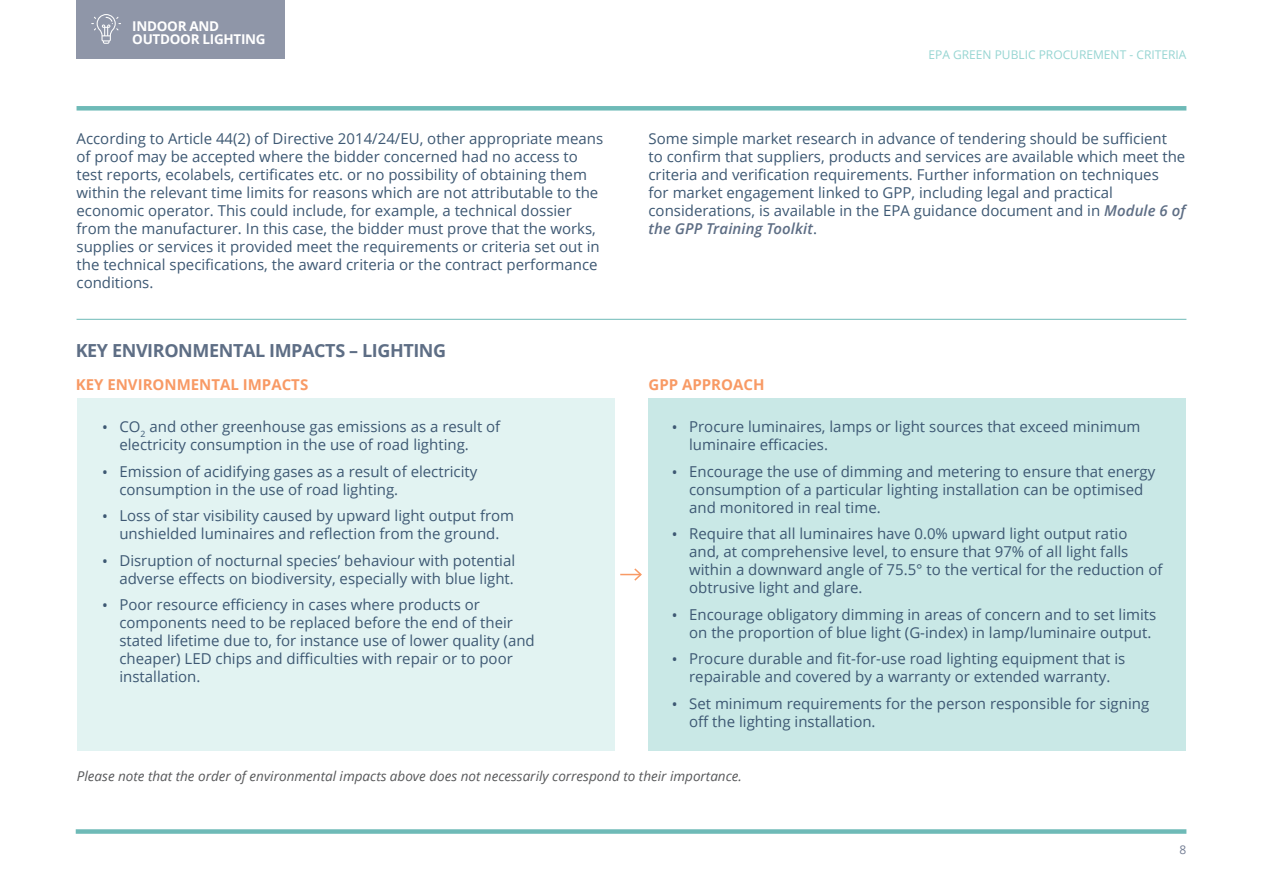
<style>
.page{position:relative;width:1263px;height:893px;background:#fff}
.page>*{position:absolute;margin:0;border:0;box-sizing:border-box;transform-origin:0 0}
.Blue_Bold_Heading{font:700 18px "Open Sans";letter-spacing:-.02em;color:#5e6e85}
.Body_Copy{font:15px/18px "Open Sans";color:#3d5873}
.t1{font:700 15px "Open Sans";color:#f89a65}
.Body_Copy-2{font:italic 13.5px "Open Sans";color:#57585a}
.t2{font:700 13.5px/13.5px "Open Sans";letter-spacing:-.02em;color:#fff}
.t3{font:12px "Open Sans";color:#96d5d2}
.t4{font:12px "Open Sans";color:#747e94}
.s1{font-weight:600;font-style:italic;color:#5e6e85}
.s2{font-weight:600;font-size:13.5px}
</style>
<div class="page">
<div style="left:76px;top:829px;width:1110px;height:5px;background:#6ebab7"></div>
<div style="left:77px;top:106px;width:1109px;height:5px;background:#6ebab7"></div>
<div style="left:77px;top:0;width:208px;height:59px;background:#8f96a8"></div>
<svg style="left:91px;top:14px;width:30px;height:30px"></svg>
<div style="left:77px;top:398px;width:537px;height:352px;background:#e2f3f2"></div>
<div style="left:648px;top:398px;width:538px;height:352px;background:#c9e8e6"></div>
<svg style="left:620px;top:568px;width:22px;height:13px"></svg>
<hr style="left:77px;top:319px;width:1109px;height:1px;background:#6ebab7">
<p class="t2" style="left:132px;top:19px;width:135px">INDOOR AND<br>OUTDOOR LIGHTING</p>
<p class="t3" style="left:928px;top:47px;width:259px">EPA GREEN PUBLIC PROCUREMENT - CRITERIA</p>
<p class="Body_Copy" style="left:77px;top:129px;width:528px">According to Article 44(2) of Directive 2014/24/EU, other appropriate means of proof may be accepted where the bidder concerned had no access to test reports, ecolabels, certificates etc. or no possibility of obtaining them within the relevant time limits for reasons which are not attributable to the economic operator. This could include, for example, a technical dossier from the manufacturer. In this case, the bidder must prove that the works, supplies or services it provided meet the requirements or criteria set out in the technical specifications, the award criteria or the contract performance conditions.</p>
<p class="Body_Copy" style="left:648px;top:129px;width:539px">Some simple market research in advance of tendering should be sufficient<br>to confirm that suppliers, products and services are available which meet the criteria and verification requirements. Further information on techniques<br>for market engagement linked to GPP, including legal and practical considerations, is available in the EPA guidance document and in <span class="s1">Module 6 of the GPP Training Toolkit</span>.</p>
<p class="Blue_Bold_Heading" style="left:76px;top:338px;width:372px">KEY ENVIRONMENTAL IMPACTS – LIGHTING</p>
<p class="t1" style="left:76px;top:373px;width:234px">KEY ENVIRONMENTAL IMPACTS</p>
<p class="t1" style="left:648px;top:373px;width:118px">GPP APPROACH</p>
<p class="Body_Copy" style="left:119px;top:417px;width:382px;text-indent:-17px"><span class="s2">•</span> CO<sub>2</sub> and other greenhouse gas emissions as a result of electricity consumption in the use of road lighting.</p>
<p class="Body_Copy" style="left:119px;top:462px;width:359px;text-indent:-17px"><span class="s2">•</span> Emission of acidifying gases as a result of electricity consumption in the use of road lighting.</p>
<p class="Body_Copy" style="left:102px;top:506px;width:413px;text-align:center"><span class="s2">•</span> Loss of star visibility caused by upward light output from unshielded luminaires and reflection from the ground.</p>
<p class="Body_Copy" style="left:102px;top:551px;width:414px;text-align:right"><span class="s2">•</span> Disruption of nocturnal species’ behaviour with potential adverse effects on biodiversity, especially with blue light.</p>
<p class="Body_Copy" style="left:119px;top:595px;width:417px;text-indent:-17px"><span class="s2">•</span> Poor resource efficiency in cases where products or components need to be replaced before the end of their stated lifetime due to, for instance use of lower quality (and cheaper) LED chips and difficulties with repair or to poor installation.</p>
<p class="Body_Copy" style="left:689px;top:417px;width:453px;text-indent:-17px"><span class="s2">•</span> Procure luminaires, lamps or light sources that exceed minimum luminaire efficacies.</p>
<p class="Body_Copy" style="left:689px;top:462px;width:468px;text-indent:-17px"><span class="s2">•</span> Encourage the use of dimming and metering to ensure that energy consumption of a particular lighting installation can be optimised and monitored in real time.</p>
<p class="Body_Copy" style="left:689px;top:524px;width:475px;text-indent:-17px"><span class="s2">•</span> Require that all luminaires have 0.0% upward light output ratio<br>and, at comprehensive level, to ensure that 97% of all light falls within a downward angle of 75.5° to the vertical for the reduction of obtrusive light and glare.</p>
<p class="Body_Copy" style="left:689px;top:605px;width:469px;text-indent:-17px"><span class="s2">•</span> Encourage obligatory dimming in areas of concern and to set limits on the proportion of blue light (G-index) in lamp/luminaire output.</p>
<p class="Body_Copy" style="left:672px;top:649px;width:455px;text-align:center"><span class="s2">•</span> Procure durable and fit-for-use road lighting equipment that is repairable and covered by a warranty or extended warranty.</p>
<p class="Body_Copy" style="left:689px;top:694px;width:462px;text-indent:-17px"><span class="s2">•</span> Set minimum requirements for the person responsible for signing off the lighting installation.</p>
<p class="Body_Copy-2" style="left:77px;top:767px;width:666px">Please note that the order of environmental impacts above does not necessarily correspond to their importance.</p>
<p class="t4" style="left:1179px;top:841px;width:8px">8</p>
</div>
